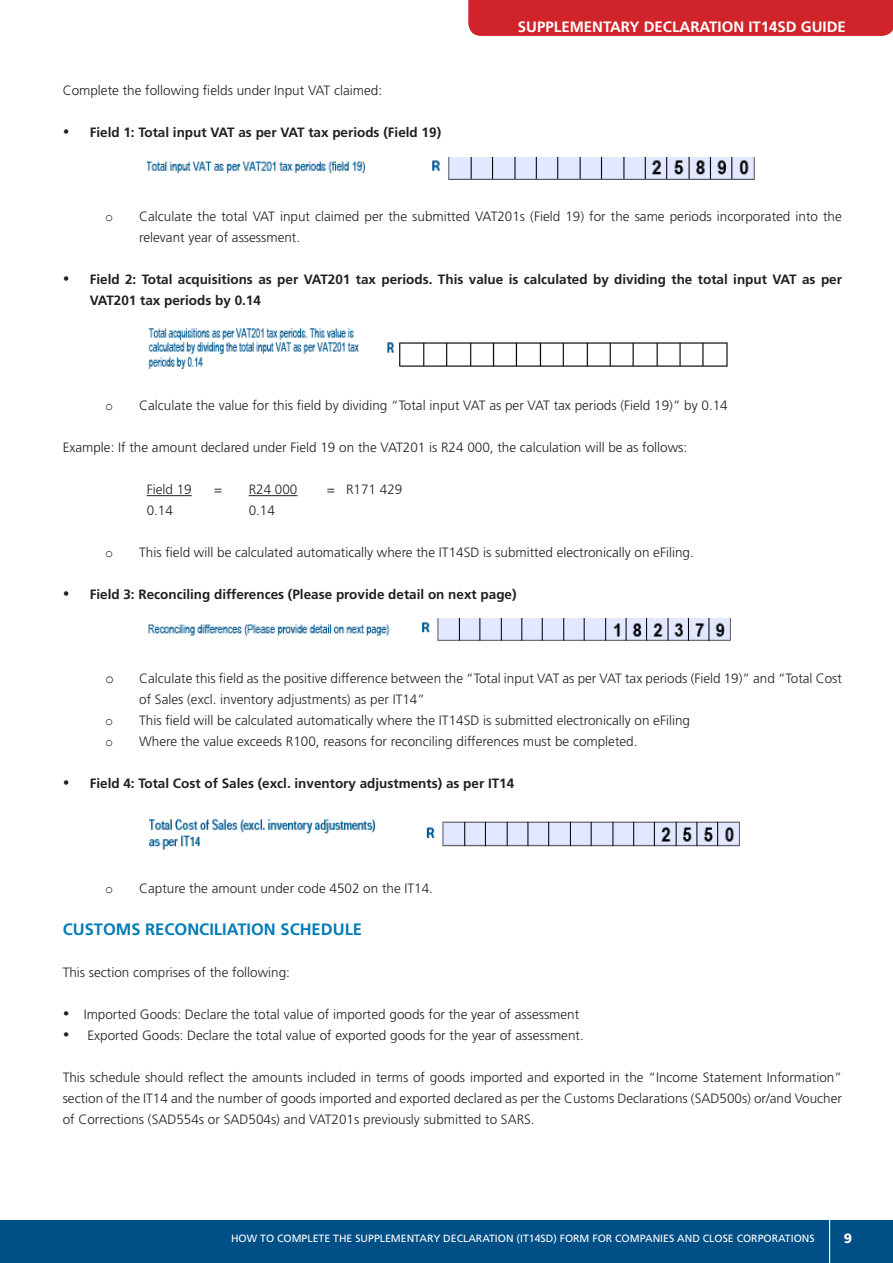
<style>
.page{position:relative;width:893px;height:1263px;background:#fff}
.page>*{position:absolute;margin:0;border:0;box-sizing:border-box;transform-origin:0 0}
.Pa1_wrd_1{font:700 16.5px "Frutiger";color:#007cb6}
.t1{font:700 15px "Frutiger";color:#fff}
.List_Paragraph{font:15px "Courier New";color:#231f20}
.List_Paragraph-2{font:300 13.5px/21px "Frutiger";color:#231f20}
.Pa2_wrd_1{font:300 13.5px/21px "Frutiger";color:#231f20;text-align:justify}
.Pa2_wrd_1-2{font:700 13.5px/21px "Frutiger";color:#231f20}
.List_Paragraph-3{font:13.5px "Courier New";color:#231f20}
.t2{font:900 13.5px "Frutiger";color:#fff}
.t3{font:10.5px "Frutiger";color:#fff}
</style>
<div class="page">
<div style="left:0;top:1220px;width:893px;height:43px;background:#004f87"></div>
<hr style="left:829px;top:1205px;width:1px;height:58px;background:#fff">
<div style="left:468px;top:0;width:425px;height:36px;background:#d1232a"></div>
<hr style="left:147px;top:495px;width:45px;height:1px;background:#231f20">
<hr style="left:249px;top:495px;width:48px;height:1px;background:#231f20">
<img style="left:148px;top:158px;width:607px;height:21px">
<img style="left:148px;top:328px;width:246px;height:40px">
<img style="left:399px;top:342px;width:329px;height:25px">
<img style="left:148px;top:619px;width:583px;height:22px">
<img style="left:149px;top:819px;width:591px;height:31px">
<p class="Pa2_wrd_1" style="left:63px;top:80px;width:321px">Complete the following fields under Input VAT claimed:</p>
<p class="Pa2_wrd_1-2" style="left:63px;top:122px;width:380px">• Field 1: Total input VAT as per VAT tax periods (Field 19)</p>
<p class="t1" style="left:518px;top:18px;width:329px">SUPPLEMENTARY DECLARATION IT14SD GUIDE</p>
<p class="List_Paragraph-3" style="left:105px;top:209px;width:10px">o</p>
<p class="List_Paragraph-2" style="left:139px;top:206px;width:704px">Calculate the total VAT input claimed per the submitted VAT201s (Field 19) for the same periods incorporated into the relevant year of assessment.</p>
<p class="Pa2_wrd_1-2" style="left:90px;top:269px;width:754px;text-indent:-27px">• Field 2: Total acquisitions as per VAT201 tax periods. This value is calculated by dividing the total input VAT as per<br>VAT201 tax periods by 0.14</p>
<p class="List_Paragraph-3" style="left:105px;top:398px;width:10px">o</p>
<p class="List_Paragraph-2" style="left:139px;top:395px;width:590px">Calculate the value for this field by dividing “Total input VAT as per VAT tax periods (Field 19)” by 0.14</p>
<p class="Pa2_wrd_1" style="left:63px;top:437px;width:626px">Example: If the amount declared under Field 19 on the VAT201 is R24 000, the calculation will be as follows:</p>
<p class="Pa2_wrd_1" style="left:147px;top:479px;width:47px">Field 19</p>
<p class="Pa2_wrd_1" style="left:214px;top:479px;width:10px">=</p>
<p class="Pa2_wrd_1" style="left:249px;top:479px;width:50px">R24 000</p>
<p class="Pa2_wrd_1" style="left:327px;top:479px;width:77px">= R171 429</p>
<p class="Pa2_wrd_1" style="left:147px;top:500px;width:28px">0.14</p>
<p class="Pa2_wrd_1" style="left:249px;top:500px;width:28px">0.14</p>
<p class="List_Paragraph-3" style="left:105px;top:545px;width:10px">o</p>
<p class="List_Paragraph-2" style="left:139px;top:542px;width:556px">This field will be calculated automatically where the IT14SD is submitted electronically on eFiling.</p>
<p class="Pa2_wrd_1-2" style="left:63px;top:584px;width:455px">• Field 3: Reconciling differences (Please provide detail on next page)</p>
<p class="List_Paragraph" style="left:105px;top:669px;width:10px">o</p>
<p class="List_Paragraph-2" style="left:139px;top:668px;width:704px">Calculate this field as the positive difference between the “Total input VAT as per VAT tax periods (Field 19)” and “Total Cost of Sales (excl. inventory adjustments) as per IT14”</p>
<p class="List_Paragraph-3" style="left:105px;top:713px;width:10px">o</p>
<p class="List_Paragraph-2" style="left:139px;top:710px;width:552px">This field will be calculated automatically where the IT14SD is submitted electronically on eFiling</p>
<p class="List_Paragraph-3" style="left:105px;top:734px;width:10px">o</p>
<p class="List_Paragraph-2" style="left:139px;top:731px;width:500px">Where the value exceeds R100, reasons for reconciling differences must be completed.</p>
<p class="Pa2_wrd_1-2" style="left:63px;top:773px;width:453px">• Field 4: Total Cost of Sales (excl. inventory adjustments) as per IT14</p>
<p class="List_Paragraph-3" style="left:105px;top:881px;width:10px">o</p>
<p class="List_Paragraph-2" style="left:139px;top:878px;width:295px">Capture the amount under code 4502 on the IT14.</p>
<p class="Pa1_wrd_1" style="left:63px;top:920px;width:301px">CUSTOMS RECONCILIATION SCHEDULE</p>
<p class="Pa2_wrd_1" style="left:63px;top:962px;width:229px">This section comprises of the following:</p>
<p class="List_Paragraph-2" style="left:63px;top:1004px;width:518px">• Imported Goods: Declare the total value of imported goods for the year of assessment</p>
<p class="List_Paragraph-2" style="left:63px;top:1025px;width:523px">• Exported Goods: Declare the total value of exported goods for the year of assessment.</p>
<p class="Pa2_wrd_1" style="left:63px;top:1067px;width:781px">This schedule should reflect the amounts included in terms of goods imported and exported in the “Income Statement Information” section of the IT14 and the number of goods imported and exported declared as per the Customs Declarations (SAD500s) or/and Voucher of Corrections (SAD554s or SAD504s) and VAT201s previously submitted to SARS.</p>
<p class="t3" style="left:231px;top:1232px;width:585px">HOW TO COMPLETE THE SUPPLEMENTARY DECLARATION (IT14SD) FORM FOR COMPANIES AND CLOSE CORPORATIONS</p>
<p class="t2" style="left:844px;top:1230px;width:10px">9</p>
</div>
